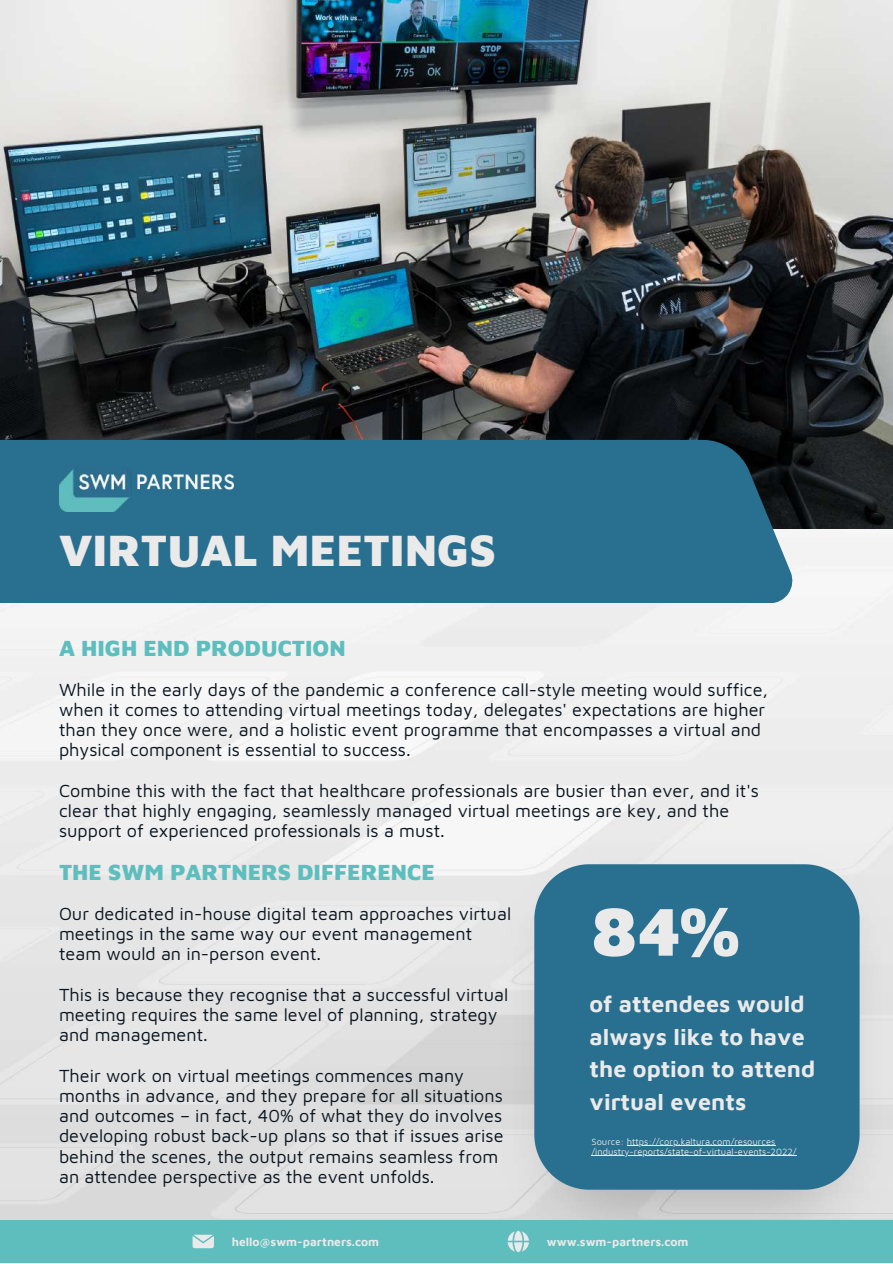
<style>
.page{position:relative;width:893px;height:1264px;background:#fff}
.page>*{position:absolute;margin:0;border:0;box-sizing:border-box;transform-origin:0 0}
.t1{font:900 69.75px "Maven Pro";color:#eaeaea}
.t2{font:900 45px "Maven Pro";color:#eaeaea}
.t3{font:700 23.25px/32.5px "Maven Pro";color:#eaeaea}
.t4{font:900 22.5px "Maven Pro";color:#5ebebe}
.t5{font:18px/20.2px "Maven Pro";color:#07121d}
.t6{font:700 12px "Maven Pro";color:#eaeaea}
.t7{font:9.3px/10.1px "Maven Pro";color:#eaeaea}
</style>
<div class="page">
<img style="left:0;top:528px;width:892px;height:691px">
<img style="left:0;top:0;width:892px;height:528px">
<div style="left:0;top:440px;width:793px;height:163px;background:#296f8f"></div>
<img style="left:501px;top:848px;width:391px;height:371px">
<div style="left:534px;top:864px;width:325px;height:325px;background:#296f8f"></div>
<div style="left:0;top:1219px;width:892px;height:43px;background:#5ebebe"></div>
<svg style="left:507px;top:1230px;width:22px;height:22px"></svg>
<svg style="left:192px;top:1234px;width:22px;height:14px"></svg>
<img style="left:59px;top:467px;width:174px;height:44px">
<hr style="left:626px;top:1145px;width:149px;height:1px;background:#eaeaea">
<hr style="left:591px;top:1155px;width:205px;height:1px;background:#eaeaea">
<h2 class="t2" style="left:59px;top:522px;width:438px">VIRTUAL MEETINGS</h2>
<p class="t4" style="left:59px;top:634px;width:288px">A HIGH END PRODUCTION</p>
<p class="t5" style="left:59px;top:678px;width:710px">While in the early days of the pandemic a conference call-style meeting would suffice, when it comes to attending virtual meetings today, delegates' expectations are higher than they once were, and a holistic event programme that encompasses a virtual and physical component is essential to success.</p>
<p class="t5" style="left:59px;top:780px;width:701px">Combine this with the fact that healthcare professionals are busier than ever, and it's clear that highly engaging, seamlessly managed virtual meetings are key, and the support of experienced professionals is a must.</p>
<p class="t4" style="left:59px;top:858px;width:377px">THE SWM PARTNERS DIFFERENCE</p>
<p class="t5" style="left:59px;top:902px;width:453px">Our dedicated in-house digital team approaches virtual meetings in the same way our event management team would an in-person event.</p>
<p class="t5" style="left:59px;top:983px;width:450px">This is because they recognise that a successful virtual meeting requires the same level of planning, strategy and management.</p>
<p class="t5" style="left:59px;top:1064px;width:446px">Their work on virtual meetings commences many months in advance, and they prepare for all situations and outcomes – in fact, 40% of what they do involves developing robust back-up plans so that if issues arise behind the scenes, the output remains seamless from an attendee perspective as the event unfolds.</p>
<h1 class="t1" style="left:591px;top:888px;width:149px">84%</h1>
<p class="t3" style="left:589px;top:987px;width:227px">of attendees would always like to have the option to attend virtual events</p>
<p class="t7" style="left:591px;top:1136px;width:206px">Source: https://corp.kaltura.com/resources /industry-reports/state-of-virtual-events-2022/</p>
<p class="t6" style="left:232px;top:1233px;width:149px">hello@swm-partners.com</p>
<p class="t6" style="left:547px;top:1233px;width:143px">www.swm-partners.com</p>
</div>
